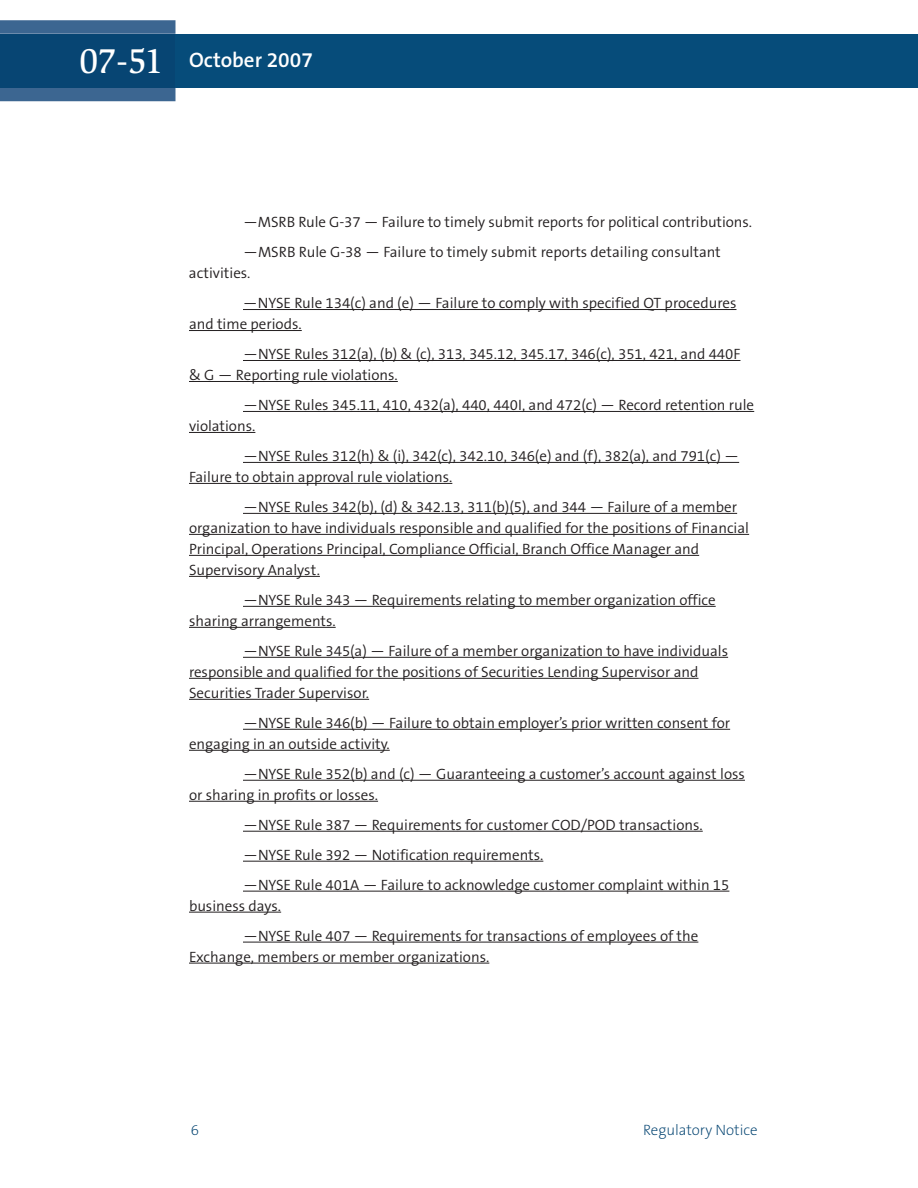
<style>
.page{position:relative;width:918px;height:1188px;background:#fff}
.page>*{position:absolute;margin:0;border:0;box-sizing:border-box;transform-origin:0 0}
.t1{font:500 36px "Slimbach LT";color:#fff}
.t2{font:600 21px "The Sans B6";color:#fff}
.t3{font:300 15px/30px "The Sans B4";color:#231f20}
.t4{font:200 15px "The Sans B2";color:#004270}
</style>
<div class="page">
<hr style="left:243px;top:309px;width:493px;height:1px;background:#231f20">
<hr style="left:189px;top:330px;width:113px;height:1px;background:#231f20">
<hr style="left:243px;top:360px;width:497px;height:1px;background:#231f20">
<hr style="left:189px;top:381px;width:209px;height:1px;background:#231f20">
<hr style="left:243px;top:411px;width:511px;height:1px;background:#231f20">
<hr style="left:189px;top:432px;width:66px;height:1px;background:#231f20">
<hr style="left:243px;top:462px;width:496px;height:1px;background:#231f20">
<hr style="left:189px;top:483px;width:263px;height:1px;background:#231f20">
<hr style="left:243px;top:513px;width:494px;height:1px;background:#231f20">
<hr style="left:189px;top:534px;width:560px;height:1px;background:#231f20">
<hr style="left:189px;top:555px;width:510px;height:1px;background:#231f20">
<hr style="left:189px;top:576px;width:131px;height:1px;background:#231f20">
<hr style="left:243px;top:606px;width:473px;height:1px;background:#231f20">
<hr style="left:189px;top:627px;width:147px;height:1px;background:#231f20">
<hr style="left:243px;top:657px;width:485px;height:1px;background:#231f20">
<hr style="left:189px;top:678px;width:509px;height:1px;background:#231f20">
<hr style="left:189px;top:699px;width:180px;height:1px;background:#231f20">
<hr style="left:243px;top:729px;width:487px;height:1px;background:#231f20">
<hr style="left:189px;top:750px;width:201px;height:1px;background:#231f20">
<hr style="left:243px;top:780px;width:502px;height:1px;background:#231f20">
<hr style="left:189px;top:801px;width:189px;height:1px;background:#231f20">
<hr style="left:243px;top:831px;width:460px;height:1px;background:#231f20">
<hr style="left:243px;top:861px;width:300px;height:1px;background:#231f20">
<hr style="left:243px;top:891px;width:486px;height:1px;background:#231f20">
<hr style="left:189px;top:912px;width:92px;height:1px;background:#231f20">
<hr style="left:243px;top:942px;width:455px;height:1px;background:#231f20">
<hr style="left:189px;top:963px;width:300px;height:1px;background:#231f20">
<div style="left:176px;top:34px;width:742px;height:54px;background:#064c7a"></div>
<svg style="left:0;top:20px;width:176px;height:81px;background:#406993"></svg>
<div style="left:0;top:34px;width:176px;height:54px;background:#074573"></div>
<h1 class="t1" style="left:79px;top:47px;width:86px">07-51</h1>
<h2 class="t2" style="left:189px;top:49px;width:125px">October 2007</h2>
<p class="t3" style="left:243px;top:208px;width:511px">—MSRB Rule G-37 — Failure to timely submit reports for political contributions. —MSRB Rule G-38 — Failure to timely submit reports detailing consultant</p>
<p class="t3" style="left:243px;top:259px;width:495px;text-indent:-54px">activities.<br>—NYSE Rule 134(c) and (e) — Failure to comply with specified QT procedures</p>
<p class="t3" style="left:243px;top:309px;width:499px;text-indent:-54px">and time periods.<br>—NYSE Rules 312(a), (b) &amp; (c), 313, 345.12, 345.17, 346(c), 351, 421, and 440F</p>
<p class="t3" style="left:243px;top:360px;width:513px;text-indent:-54px">&amp; G — Reporting rule violations.<br>—NYSE Rules 345.11, 410, 432(a), 440, 440I, and 472(c) — Record retention rule</p>
<p class="t3" style="left:243px;top:411px;width:498px;text-indent:-54px">violations.<br>—NYSE Rules 312(h) &amp; (i), 342(c), 342.10, 346(e) and (f), 382(a), and 791(c) —</p>
<p class="t3" style="left:243px;top:462px;width:496px;text-indent:-54px">Failure to obtain approval rule violations.<br>—NYSE Rules 342(b), (d) &amp; 342.13, 311(b)(5), and 344 — Failure of a member</p>
<p class="t3" style="left:189px;top:518px;width:562px;line-height:21px">organization to have individuals responsible and qualified for the positions of Financial<br>Principal, Operations Principal, Compliance Official, Branch Office Manager and<br>Supervisory Analyst.</p>
<p class="t3" style="left:189px;top:590px;width:528px;line-height:21px;text-indent:54px">—NYSE Rule 343 — Requirements relating to member organization office sharing arrangements.</p>
<p class="t3" style="left:189px;top:641px;width:541px;line-height:21px;text-indent:54px">—NYSE Rule 345(a) — Failure of a member organization to have individuals responsible and qualified for the positions of Securities Lending Supervisor and<br>Securities Trader Supervisor.</p>
<p class="t3" style="left:189px;top:713px;width:543px;line-height:21px;text-indent:54px">—NYSE Rule 346(b) — Failure to obtain employer’s prior written consent for engaging in an outside activity.</p>
<p class="t3" style="left:189px;top:764px;width:557px;line-height:21px;text-indent:54px">—NYSE Rule 352(b) and (c) — Guaranteeing a customer’s account against loss or sharing in profits or losses.</p>
<p class="t3" style="left:243px;top:810px;width:488px">—NYSE Rule 387 — Requirements for customer COD/POD transactions. —NYSE Rule 392 — Notification requirements.<br>—NYSE Rule 401A — Failure to acknowledge customer complaint within 15</p>
<p class="t3" style="left:243px;top:891px;width:457px;text-indent:-54px">business days.<br>—NYSE Rule 407 — Requirements for transactions of employees of the</p>
<p class="t3" style="left:189px;top:942px;width:302px">Exchange, members or member organizations.</p>
<p class="t4" style="left:191px;top:1122px;width:10px">6</p>
<p class="t4" style="left:643px;top:1122px;width:116px">Regulatory Notice</p>
</div>
